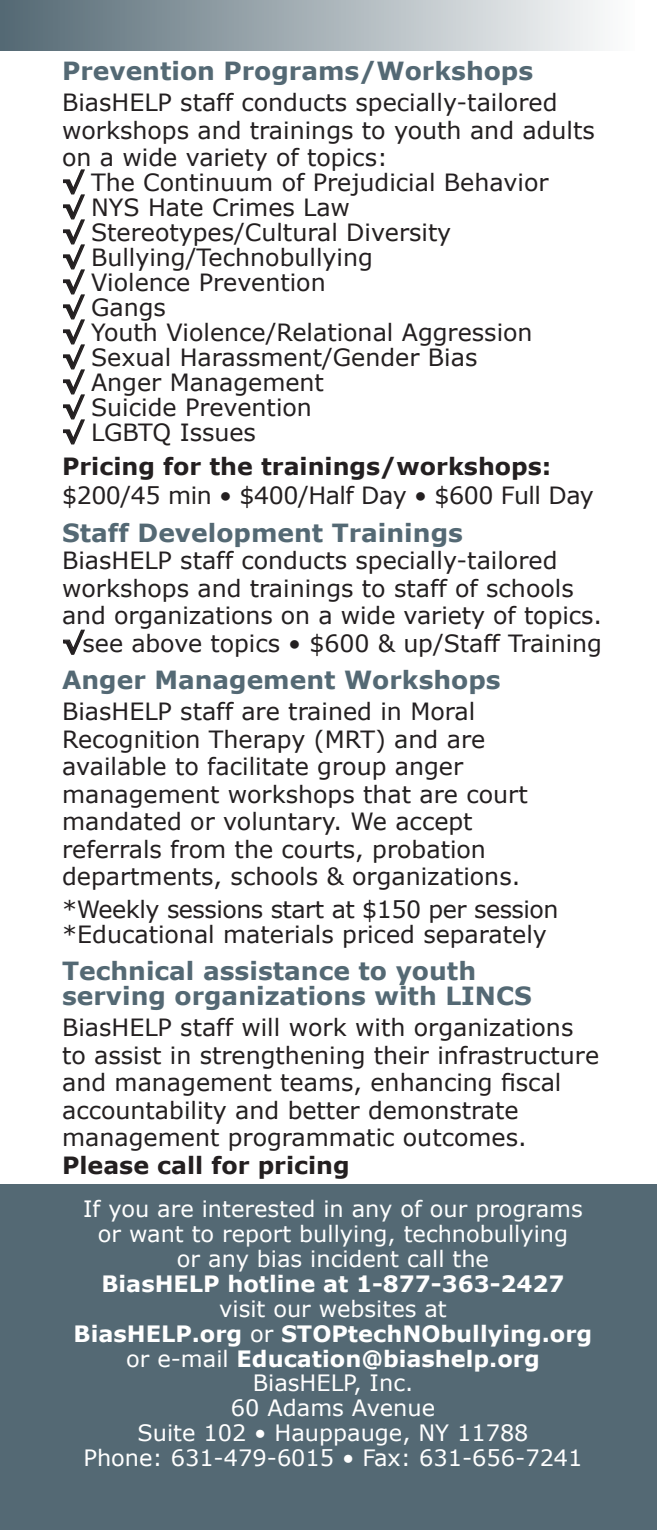
<style>
.page{position:relative;width:657px;height:1530px;background:#fff}
.page>*{position:absolute;margin:0;border:0;box-sizing:border-box;transform-origin:0 0}
.t1{font:700 25px/25px "Verdana";color:#546974}
.t2{font:23.75px/27.5px "Verdana";color:#231f20}
.t3{font:23.75px "Verdana";letter-spacing:-.02em;color:#231f20}
.t4{font:700 23.75px "Verdana";color:#231f20}
.t5{font:22.5px/25px "Verdana";color:#fff;text-align:center}
.s1{font-weight:700}
</style>
<div class="page">
<svg style="left:63px;top:169px;width:22px;height:276px"></svg>
<svg style="left:63px;top:629px;width:22px;height:26px"></svg>
<div style="left:0;top:0;width:635px;height:50px;background:linear-gradient(to right,#536873,#fdfdfd)"></div>
<div style="left:0;top:1185px;width:657px;height:345px;background:#546974"></div>
<p class="t1" style="left:62px;top:58px;width:473px">Prevention Programs/Workshops</p>
<p class="t2" style="left:62px;top:89px;width:534px">BiasHELP staff conducts specially-tailored workshops and trainings to youth and adults on a wide variety of topics:</p>
<p class="t2" style="left:62px;top:169px;width:488px"><span class="s1">√</span> The Continuum of Prejudicial Behavior</p>
<p class="t2" style="left:62px;top:194px;width:289px"><span class="s1">√</span> NYS Hate Crimes Law</p>
<p class="t2" style="left:62px;top:219px;width:391px"><span class="s1">√</span> Stereotypes/Cultural Diversity</p>
<p class="t2" style="left:62px;top:244px;width:312px"><span class="s1">√</span> Bullying/Technobullying</p>
<p class="t2" style="left:62px;top:269px;width:265px"><span class="s1">√</span> Violence Prevention</p>
<p class="t2" style="left:62px;top:294px;width:105px"><span class="s1">√</span> Gangs</p>
<p class="t2" style="left:62px;top:319px;width:472px"><span class="s1">√</span> Youth Violence/Relational Aggression</p>
<p class="t2" style="left:62px;top:344px;width:417px"><span class="s1">√</span> Sexual Harassment/Gender Bias</p>
<p class="t2" style="left:62px;top:369px;width:263px"><span class="s1">√</span> Anger Management</p>
<p class="t2" style="left:62px;top:395px;width:251px;line-height:25px"><span class="s1">√</span> Suicide Prevention <span class="s1">√</span> LGBTQ Issues</p>
<p class="t4" style="left:62px;top:450px;width:491px">Pricing for the trainings/workshops:</p>
<p class="t3" style="left:62px;top:479px;width:533px">$200/45 min • $400/Half Day • $600 Full Day</p>
<p class="t1" style="left:62px;top:520px;width:402px">Staff Development Trainings</p>
<p class="t2" style="left:62px;top:546px;width:541px">BiasHELP staff conducts specially-tailored workshops and trainings to staff of schools and organizations on a wide variety of topics. <span class="s1">√</span>see above topics • $600 &amp; up/Staff Training</p>
<p class="t1" style="left:62px;top:667px;width:440px">Anger Management Workshops</p>
<p class="t2" style="left:62px;top:698px;width:467px">BiasHELP staff are trained in Moral Recognition Therapy (MRT) and are available to facilitate group anger management workshops that are court mandated or voluntary. We accept referrals from the courts, probation departments, schools &amp; organizations.</p>
<p class="t3" style="left:62px;top:893px;width:498px">*Weekly sessions start at $150 per session</p>
<p class="t2" style="left:62px;top:920px;width:486px">*Educational materials priced separately</p>
<p class="t1" style="left:62px;top:958px;width:471px">Technical assistance to youth serving organizations with LINCS</p>
<p class="t2" style="left:62px;top:1014px;width:539px">BiasHELP staff will work with organizations to assist in strengthening their infrastructure and management teams, enhancing fiscal accountability and better demonstrate management programmatic outcomes.</p>
<p class="t4" style="left:62px;top:1148px;width:289px">Please call for pricing</p>
<p class="t5" style="left:74px;top:1196px;width:520px">If you are interested in any of our programs or want to report bullying, technobullying<br>or any bias incident call the<br><span class="s1">BiasHELP hotline at 1-877-363-2427<br></span>visit our websites at<br><span class="s1">BiasHELP.org</span> or <span class="s1">STOPtechNObullying.org </span>or e-mail <span class="s1">Education@biashelp.org</span></p>
<p class="t5" style="left:253px;top:1370px;width:162px">BiasHELP, Inc.</p>
<p class="t5" style="left:231px;top:1395px;width:206px">60 Adams Avenue</p>
<p class="t5" style="left:137px;top:1420px;width:393px">Suite 102 • Hauppauge, NY 11788</p>
<p class="t5" style="left:83px;top:1445px;width:501px">Phone: 631-479-6015 • Fax: 631-656-7241</p>
</div>
